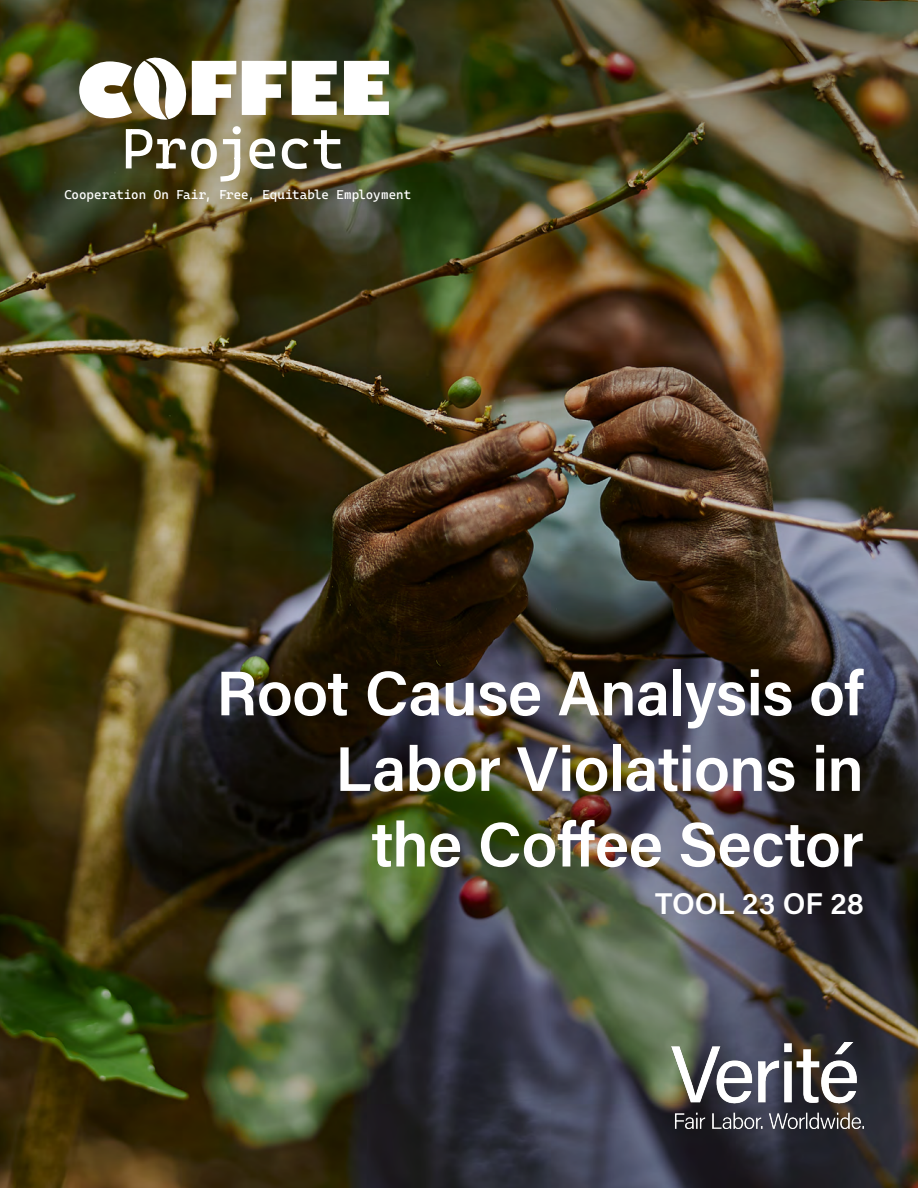
<style>
.page{position:relative;width:918px;height:1188px;background:#fff}
.page>*{position:absolute;margin:0;border:0;box-sizing:border-box;transform-origin:0 0}
.t1{font:800 72.6px "Gill Sans";color:#fff}
.t2{font:63px/75.6px "Acumin Variable Concept";letter-spacing:-.015em;color:#fff;text-align:right}
.t3{font:56.7px "Cascadia Mono PL";letter-spacing:-.015em;color:#fff}
.Subtitle{font:30px "Acumin Variable Concept";letter-spacing:-.005em;color:#fff}
.t4{font:12.75px "Cascadia Mono PL";color:#fff}
.s1{font-size:73.95px}
</style>
<div class="page">
<img style="left:0;top:0;width:918px;height:1188px">
<img style="left:672px;top:1042px;width:192px;height:86px">
<svg style="left:131px;top:54px;width:59px;height:67px"></svg>
<p class="t1" style="left:75px;top:43px;width:317px"><span class="s1">C</span> FFEE</p>
<p class="t3" style="left:121px;top:105px;width:225px">Project</p>
<p class="t4" style="left:64px;top:185px;width:348px">Cooperation On Fair, Free, Equitable Employment</p>
<p class="t2" style="left:216px;top:653px;width:649px">Root Cause Analysis of<br>Labor Violations in</p>
<p class="t2" style="left:371px;top:804px;width:494px">the Coffee Sector</p>
<p class="Subtitle" style="left:655px;top:883px;width:210px">TOOL 23 OF 28</p>
</div>
